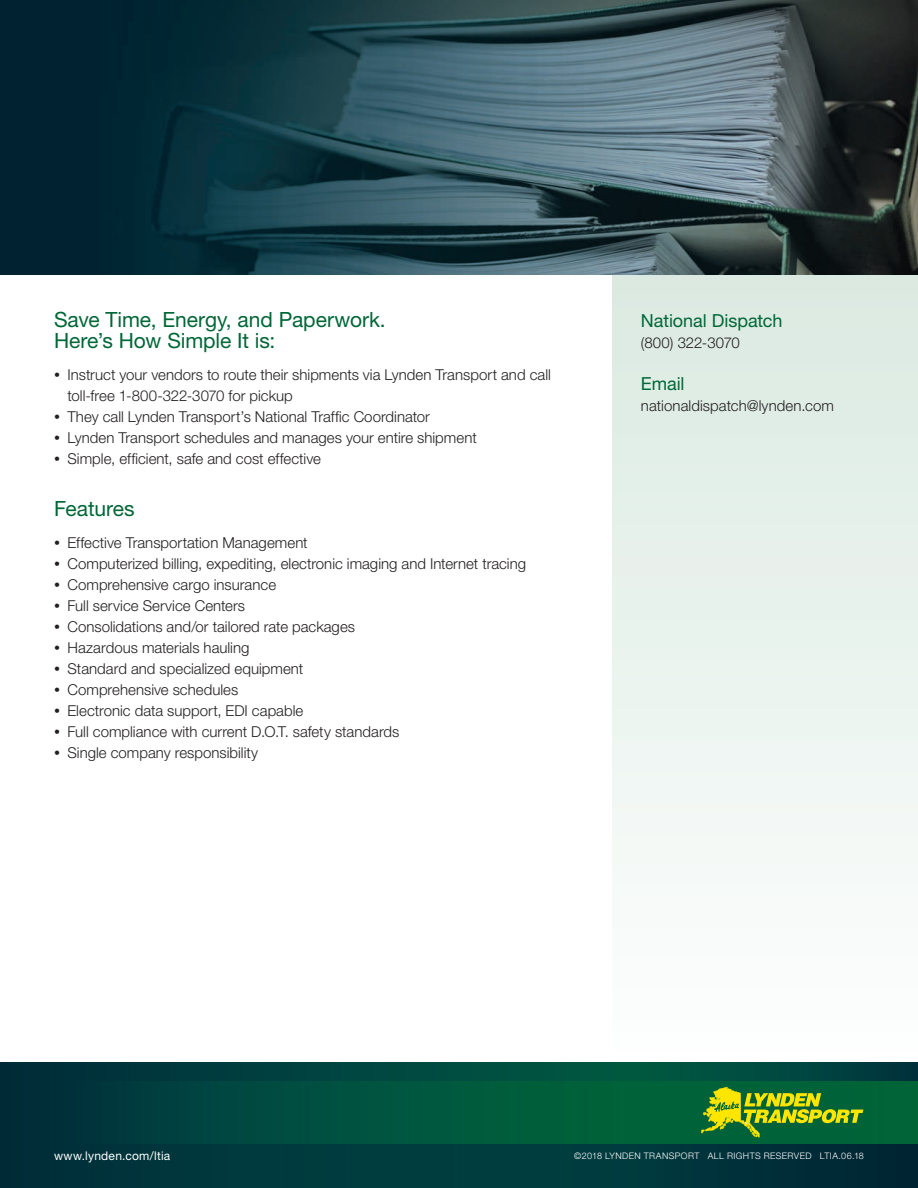
<style>
.page{position:relative;width:918px;height:1188px;background:#fff}
.page>*{position:absolute;margin:0;border:0;box-sizing:border-box;transform-origin:0 0}
.t1{font:21px/21px "Helvetica Neue LT Std";letter-spacing:-.005em;color:#006737}
.t2{font:18px "Helvetica Neue LT Std";letter-spacing:-.005em;color:#006737}
.t3{font:300 15px/21px "Helvetica Neue LT Std";color:#231f20}
.t4{font:12px "Helvetica Neue LT Std";letter-spacing:.02em;color:#fff}
.t5{font:300 9px "Helvetica Neue LT Std";letter-spacing:.045em;color:#fff}
.s1{font-size:12px}
</style>
<div class="page">
<div style="left:612px;top:274px;width:306px;height:788px;background:linear-gradient(to bottom,#dae9e1,#fdfefe)"></div>
<div style="left:0;top:0;width:918px;height:275px;background:#002231"></div>
<svg style="left:0;top:1062px;width:634px;height:126px;background:#003a3b"></svg>
<div style="left:852px;top:1062px;width:66px;height:19px;background:#00363c"></div>
<img style="left:634px;top:1062px;width:218px;height:19px">
<img style="left:67px;top:1081px;width:851px;height:107px">
<img style="left:151px;top:0;width:767px;height:274px">
<svg style="left:701px;top:1087px;width:162px;height:50px;background:#568e25"></svg>
<h1 class="t1" style="left:54px;top:309px;width:333px">Save Time, Energy, and Paperwork.<br>Here’s How Simple It is:</h1>
<p class="t3" style="left:68px;top:363px;width:485px;text-indent:-14px"><span class="s1">•</span> Instruct your vendors to route their shipments via Lynden Transport and call toll-free 1-800-322-3070 for pickup</p>
<p class="t3" style="left:54px;top:405px;width:377px"><span class="s1">•</span> They call Lynden Transport’s National Traffic Coordinator</p>
<p class="t3" style="left:54px;top:426px;width:424px"><span class="s1">•</span> Lynden Transport schedules and manages your entire shipment</p>
<p class="t3" style="left:54px;top:447px;width:268px"><span class="s1">•</span> Simple, efficient, safe and cost effective</p>
<h1 class="t1" style="left:54px;top:498px;width:82px">Features</h1>
<p class="t3" style="left:54px;top:531px;width:255px"><span class="s1">•</span> Effective Transportation Management</p>
<p class="t3" style="left:54px;top:552px;width:474px"><span class="s1">•</span> Computerized billing, expediting, electronic imaging and Internet tracing</p>
<p class="t3" style="left:54px;top:573px;width:224px"><span class="s1">•</span> Comprehensive cargo insurance</p>
<p class="t3" style="left:54px;top:594px;width:193px"><span class="s1">•</span> Full service Service Centers</p>
<p class="t3" style="left:54px;top:615px;width:303px"><span class="s1">•</span> Consolidations and/or tailored rate packages</p>
<p class="t3" style="left:54px;top:636px;width:197px"><span class="s1">•</span> Hazardous materials hauling</p>
<p class="t3" style="left:54px;top:657px;width:251px"><span class="s1">•</span> Standard and specialized equipment</p>
<p class="t3" style="left:54px;top:678px;width:186px"><span class="s1">•</span> Comprehensive schedules</p>
<p class="t3" style="left:54px;top:699px;width:251px"><span class="s1">•</span> Electronic data support, EDI capable</p>
<p class="t3" style="left:54px;top:720px;width:347px"><span class="s1">•</span> Full compliance with current D.O.T. safety standards</p>
<p class="t3" style="left:54px;top:741px;width:206px"><span class="s1">•</span> Single company responsibility</p>
<p class="t2" style="left:641px;top:310px;width:143px">National Dispatch</p>
<p class="t3" style="left:641px;top:332px;width:100px">(800) 322-3070</p>
<p class="t2" style="left:641px;top:373px;width:45px">Email</p>
<p class="t3" style="left:641px;top:395px;width:195px">nationaldispatch@lynden.com</p>
<p class="t4" style="left:54px;top:1149px;width:118px">www.lynden.com/ltia</p>
<p class="t5" style="left:574px;top:1151px;width:291px">©2018 LYNDEN TRANSPORT ALL RIGHTS RESERVED LTIA.06.18</p>
</div>
